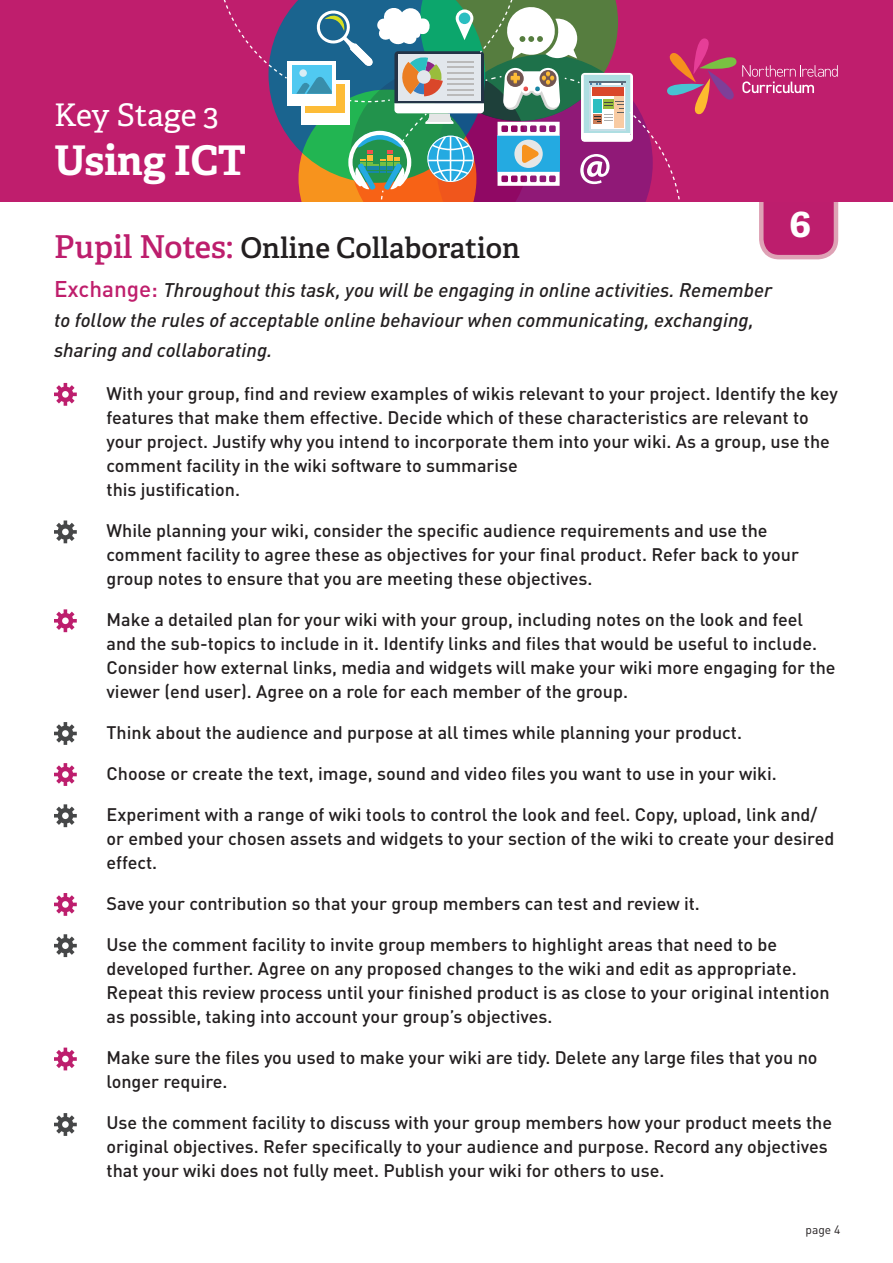
<style>
.page{position:relative;width:893px;height:1263px;background:#fff}
.page>*{position:absolute;margin:0;border:0;box-sizing:border-box;transform-origin:0 0}
.t1{font:700 40.8px "Adelle";color:#fff}
.Levels_Bullets{font:700 39px "Adelle";color:#fff}
.t2{font:31.05px "Adelle";letter-spacing:-.005em;color:#fff}
.t3{font:600 28.5px "Adelle";color:#231f20}
.t4{font:italic 500 19.5px/30px "DIN Pro";color:#231f20}
.Body_Text_New{font:500 18px/24px "DIN Pro";color:#231f20}
.t5{font:12px "DIN Pro";color:#231f20}
.s1{font-size:31.5px;color:#bd1e6d}
.s2{font-style:normal;font-size:22.5px;color:#bf1e6c}
</style>
<div class="page">
<div style="left:0;top:0;width:893px;height:202px;background:#bf1e6d"></div>
<svg style="left:223px;top:0;width:616px;height:260px"></svg>
<svg style="left:54px;top:383px;width:23px;height:23px"></svg>
<svg style="left:54px;top:609px;width:23px;height:23px"></svg>
<svg style="left:54px;top:763px;width:23px;height:23px"></svg>
<svg style="left:54px;top:893px;width:23px;height:23px"></svg>
<svg style="left:54px;top:1047px;width:23px;height:23px"></svg>
<svg style="left:54px;top:520px;width:23px;height:23px"></svg>
<svg style="left:54px;top:722px;width:23px;height:23px"></svg>
<svg style="left:54px;top:804px;width:23px;height:23px"></svg>
<svg style="left:54px;top:934px;width:23px;height:23px"></svg>
<svg style="left:54px;top:1113px;width:23px;height:23px"></svg>
<h3 class="t2" style="left:54px;top:96px;width:166px">Key Stage 3</h3>
<h1 class="t1" style="left:54px;top:135px;width:194px">Using ICT</h1>
<h3 class="t3" style="left:54px;top:230px;width:467px"><span class="s1">Pupil Notes:</span> Online Collaboration</h3>
<p class="t4" style="left:54px;top:275px;width:720px"><span class="s2">Exchange:</span> Throughout this task, you will be engaging in online activities. Remember to follow the rules of acceptable online behaviour when communicating, exchanging, sharing and collaborating.</p>
<p class="Levels_Bullets" style="left:789px;top:198px;width:24px">6</p>
<p class="Body_Text_New" style="left:106px;top:380px;width:733px">With your group, find and review examples of wikis relevant to your project. Identify the key features that make them effective. Decide which of these characteristics are relevant to your project. Justify why you intend to incorporate them into your wiki. As a group, use the comment facility in the wiki software to summarise<br>this justification.</p>
<p class="Body_Text_New" style="left:106px;top:517px;width:694px">While planning your wiki, consider the specific audience requirements and use the comment facility to agree these as objectives for your final product. Refer back to your group notes to ensure that you are meeting these objectives.</p>
<p class="Body_Text_New" style="left:106px;top:606px;width:731px">Make a detailed plan for your wiki with your group, including notes on the look and feel and the sub-topics to include in it. Identify links and files that would be useful to include.<br>Consider how external links, media and widgets will make your wiki more engaging for the viewer (end user). Agree on a role for each member of the group.</p>
<p class="Body_Text_New" style="left:106px;top:719px;width:637px">Think about the audience and purpose at all times while planning your product.</p>
<p class="Body_Text_New" style="left:106px;top:760px;width:672px">Choose or create the text, image, sound and video files you want to use in your wiki.</p>
<p class="Body_Text_New" style="left:106px;top:801px;width:729px">Experiment with a range of wiki tools to control the look and feel. Copy, upload, link and/ or embed your chosen assets and widgets to your section of the wiki to create your desired effect.</p>
<p class="Body_Text_New" style="left:106px;top:890px;width:595px">Save your contribution so that your group members can test and review it.</p>
<p class="Body_Text_New" style="left:106px;top:931px;width:725px">Use the comment facility to invite group members to highlight areas that need to be developed further. Agree on any proposed changes to the wiki and edit as appropriate.<br>Repeat this review process until your finished product is as close to your original intention as possible, taking into account your group’s objectives.</p>
<p class="Body_Text_New" style="left:106px;top:1044px;width:713px">Make sure the files you used to make your wiki are tidy. Delete any large files that you no longer require.</p>
<p class="Body_Text_New" style="left:106px;top:1109px;width:727px">Use the comment facility to discuss with your group members how your product meets the original objectives. Refer specifically to your audience and purpose. Record any objectives that your wiki does not fully meet. Publish your wiki for others to use.</p>
<p class="t5" style="left:805px;top:1221px;width:36px">page 4</p>
</div>
